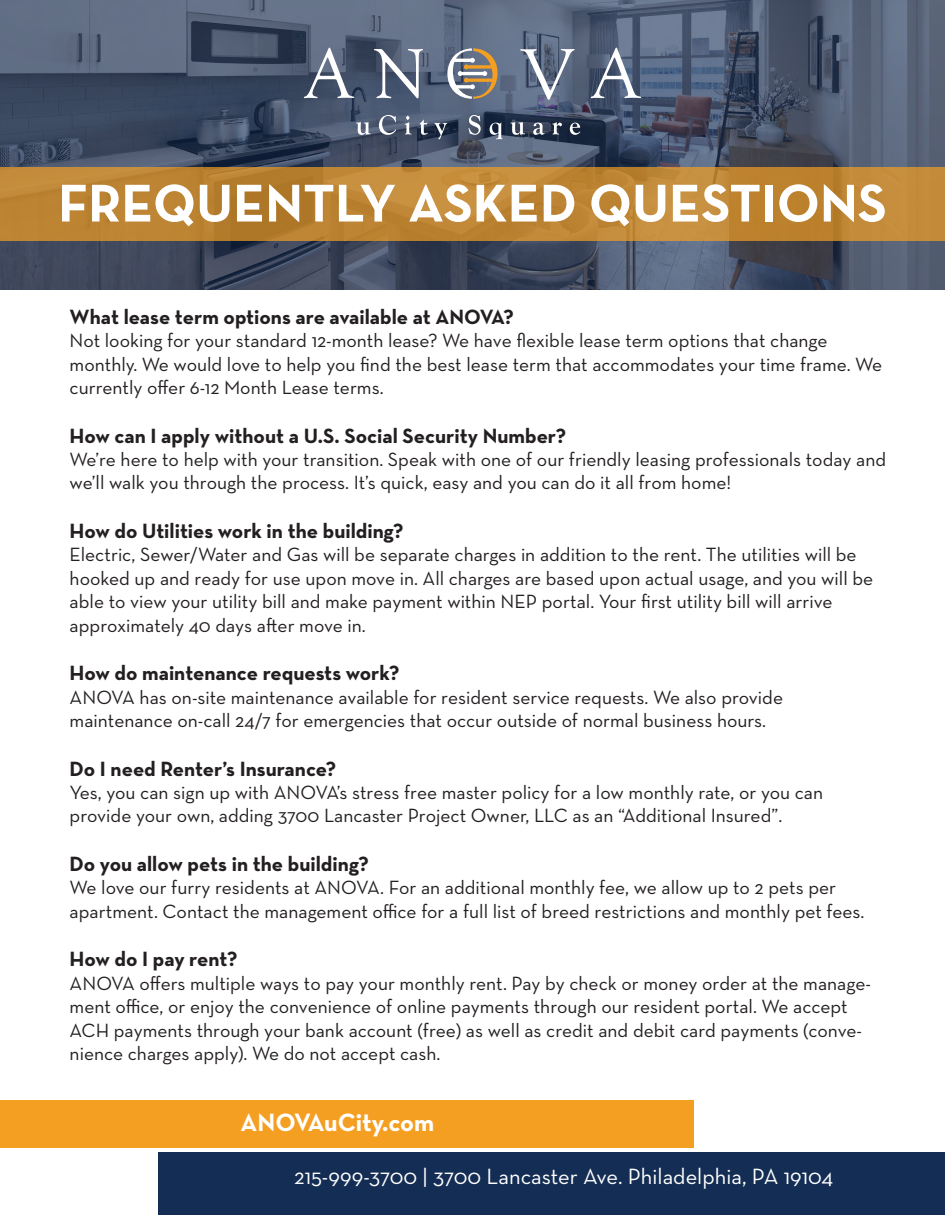
<style>
.page{position:relative;width:945px;height:1215px;background:#fff}
.page>*{position:absolute;margin:0;border:0;box-sizing:border-box;transform-origin:0 0}
.t1{font:700 54px "Neutraface Text";color:#fff}
.t2{font:700 25.5px "Neutraface Text";color:#fff}
.t3{font:22.5px "Neutraface Text";color:#fff}
.t4{font:700 21px "Neutraface Text";color:#231f20}
.t5{font:19.5px/23.4px "Neutraface Text";color:#231f20}
</style>
<div class="page">
<div style="left:158px;top:1152px;width:787px;height:63px;background:#142d54"></div>
<div style="left:0;top:1100px;width:693px;height:48px;background:#f49f22"></div>
<svg style="left:0;top:0;width:945px;height:290px;background:#4b566c"></svg>
<svg style="left:0;top:167px;width:945px;height:73px;background:#be8534"></svg>
<svg style="left:591px;top:48px;width:50px;height:50px"></svg>
<svg style="left:304px;top:48px;width:50px;height:50px"></svg>
<svg style="left:520px;top:49px;width:55px;height:51px;background:#768296"></svg>
<svg style="left:374px;top:49px;width:49px;height:49px"></svg>
<svg style="left:447px;top:48px;width:51px;height:51px"></svg>
<svg style="left:356px;top:122px;width:15px;height:13px"></svg>
<svg style="left:379px;top:115px;width:17px;height:20px"></svg>
<svg style="left:405px;top:116px;width:7px;height:18px"></svg>
<svg style="left:420px;top:120px;width:8px;height:15px"></svg>
<svg style="left:434px;top:123px;width:13px;height:16px"></svg>
<svg style="left:469px;top:115px;width:12px;height:20px"></svg>
<svg style="left:490px;top:123px;width:13px;height:16px"></svg>
<svg style="left:511px;top:122px;width:14px;height:13px"></svg>
<svg style="left:533px;top:123px;width:12px;height:12px"></svg>
<svg style="left:552px;top:122px;width:10px;height:13px"></svg>
<svg style="left:570px;top:123px;width:10px;height:12px"></svg>
<p class="t1" style="left:58px;top:168px;width:830px">FREQUENTLY ASKED QUESTIONS</p>
<p class="t4" style="left:70px;top:303px;width:446px">What lease term options are available at ANOVA?</p>
<p class="t5" style="left:70px;top:329px;width:814px">Not looking for your standard 12-month lease? We have flexible lease term options that change monthly. We would love to help you find the best lease term that accommodates your time frame. We currently offer 6-12 Month Lease terms.</p>
<p class="t4" style="left:70px;top:422px;width:498px">How can I apply without a U.S. Social Security Number?</p>
<p class="t5" style="left:70px;top:447px;width:818px">We’re here to help with your transition. Speak with one of our friendly leasing professionals today and we’ll walk you through the process. It’s quick, easy and you can do it all from home!</p>
<p class="t4" style="left:70px;top:517px;width:336px">How do Utilities work in the building?</p>
<p class="t5" style="left:70px;top:543px;width:805px">Electric, Sewer/Water and Gas will be separate charges in addition to the rent. The utilities will be hooked up and ready for use upon move in. All charges are based upon actual usage, and you will be able to view your utility bill and make payment within NEP portal. Your first utility bill will arrive</p>
<p class="t5" style="left:70px;top:613px;width:298px">approximately 40 days after move in.</p>
<p class="t4" style="left:70px;top:660px;width:332px">How do maintenance requests work?</p>
<p class="t5" style="left:70px;top:685px;width:715px">ANOVA has on-site maintenance available for resident service requests. We also provide</p>
<p class="t5" style="left:70px;top:708px;width:698px">maintenance on-call 24/7 for emergencies that occur outside of normal business hours.</p>
<p class="t4" style="left:70px;top:755px;width:268px">Do I need Renter’s Insurance?</p>
<p class="t5" style="left:70px;top:780px;width:755px">Yes, you can sign up with ANOVA’s stress free master policy for a low monthly rate, or you can</p>
<p class="t5" style="left:70px;top:804px;width:714px">provide your own, adding 3700 Lancaster Project Owner, LLC as an “Additional Insured”.</p>
<p class="t4" style="left:70px;top:850px;width:301px">Do you allow pets in the building?</p>
<p class="t5" style="left:70px;top:876px;width:796px">We love our furry residents at ANOVA. For an additional monthly fee, we allow up to 2 pets per apartment. Contact the management office for a full list of breed restrictions and monthly pet fees.</p>
<p class="t4" style="left:70px;top:946px;width:169px">How do I pay rent?</p>
<p class="t5" style="left:70px;top:971px;width:803px">ANOVA offers multiple ways to pay your monthly rent. Pay by check or money order at the manage&shy;ment office, or enjoy the convenience of online payments through our resident portal. We accept ACH payments through your bank account (free) as well as credit and debit card payments (conve&shy;nience charges apply). We do not accept cash.</p>
<p class="t2" style="left:241px;top:1106px;width:195px">ANOVAuCity.com</p>
<p class="t3" style="left:294px;top:1162px;width:541px">215-999-3700 | 3700 Lancaster Ave. Philadelphia, PA 19104</p>
</div>
